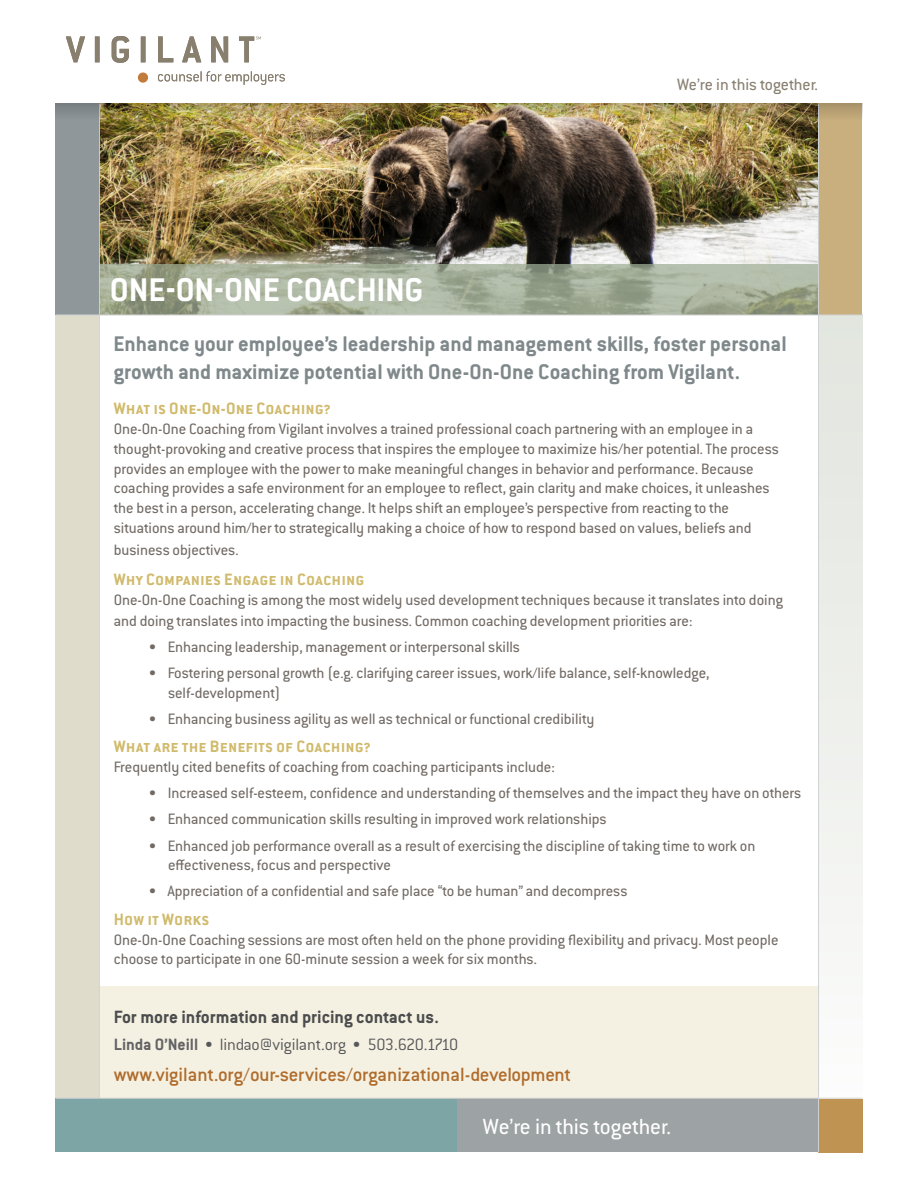
<style>
.page{position:relative;width:918px;height:1188px;background:#fff}
.page>*{position:absolute;margin:0;border:0;box-sizing:border-box;transform-origin:0 0}
.subhead{font:700 36px "Conduit ITC Std";letter-spacing:-.005em;color:#fff}
.subhead-2{font:24px "Conduit ITC Std";color:#fff}
.t1{font:700 23.25px/27.9px "Conduit ITC Std";color:#7f888b}
.text{font:500 21px "Conduit ITC Std";letter-spacing:-.015em;color:#af6c2c}
.text-2{font:700 19.5px "Conduit ITC Std";color:#4b4c4d}
.t2{font:700 18px "Conduit ITC Std";letter-spacing:.015em;color:#d0ba6c}
.text-3{font:300 18px "Conduit ITC Std";letter-spacing:-.02em;color:#57585a}
.t3{font:18px "Conduit ITC Std";color:#887f6f}
.t4{font:16.5px/19.8px "Conduit ITC Std";color:#716963}
.s1{font-weight:700;color:#636366}
</style>
<div class="page">
<img style="left:100px;top:120px;width:718px;height:144px">
<div style="left:819px;top:315px;width:43px;height:818px;background:linear-gradient(to bottom,#e1e5de,#fcfcfc)"></div>
<div style="left:818px;top:1099px;width:44px;height:53px;background:#bf9453"></div>
<div style="left:56px;top:1099px;width:762px;height:53px;background:#7da5a6"></div>
<div style="left:458px;top:1099px;width:361px;height:53px;background:#9da2a4"></div>
<div style="left:56px;top:315px;width:43px;height:783px;background:#dfdccb"></div>
<div style="left:819px;top:104px;width:43px;height:211px;background:#c9af7e"></div>
<div style="left:99px;top:987px;width:719px;height:112px;background:#f5f1e2"></div>
<div style="left:138px;top:72px;width:10px;height:11px;background:#c27b3d;border-radius:50%"></div>
<svg style="left:158px;top:71px;width:127px;height:14px"></svg>
<svg style="left:66px;top:36px;width:19px;height:26px"></svg>
<div style="left:95px;top:36px;width:5px;height:26px;background:#887f6f"></div>
<svg style="left:112px;top:36px;width:17px;height:27px"></svg>
<div style="left:141px;top:36px;width:5px;height:26px;background:#887f6f"></div>
<svg style="left:158px;top:36px;width:15px;height:26px"></svg>
<svg style="left:182px;top:36px;width:19px;height:26px"></svg>
<svg style="left:211px;top:36px;width:17px;height:26px"></svg>
<svg style="left:239px;top:36px;width:22px;height:26px"></svg>
<svg style="left:100px;top:264px;width:718px;height:51px;background:#a6af9a"></svg>
<hr style="left:56px;top:1098px;width:806px;height:1px;background:#d1d2d4">
<hr style="left:99px;top:104px;width:1px;height:994px;background:#d1d2d4">
<div style="left:56px;top:104px;width:43px;height:211px;background:#90979a"></div>
<hr style="left:818px;top:104px;width:1px;height:1048px;background:#d1d2d4">
<img style="left:56px;top:104px;width:806px;height:16px">
<hr style="left:56px;top:315px;width:806px;height:1px;background:#d1d2d4">
<p class="subhead" style="left:110px;top:269px;width:315px">ONE-ON-ONE COACHING</p>
<p class="t3" style="left:677px;top:74px;width:143px">We’re in this together.</p>
<p class="t1" style="left:113px;top:330px;width:675px">Enhance your employee’s leadership and management skills, foster personal growth and maximize potential with One-On-One Coaching from Vigilant.</p>
<p class="t2" style="left:114px;top:398px;width:219px">What is One-On-One Coaching?</p>
<p class="t4" style="left:114px;top:419px;width:667px">One-On-One Coaching from Vigilant involves a trained professional coach partnering with an employee in a thought-provoking and creative process that inspires the employee to maximize his/her potential. The process provides an employee with the power to make meaningful changes in behavior and performance. Because coaching provides a safe environment for an employee to reflect, gain clarity and make choices, it unleashes the best in a person, accelerating change. It helps shift an employee’s perspective from reacting to the situations around him/her to strategically making a choice of how to respond based on values, beliefs and</p>
<p class="t4" style="left:114px;top:540px;width:126px">business objectives.</p>
<p class="t2" style="left:114px;top:569px;width:252px">Why Companies Engage in Coaching</p>
<p class="t4" style="left:114px;top:589px;width:671px;line-height:21px">One-On-One Coaching is among the most widely used development techniques because it translates into doing and doing translates into impacting the business. Common coaching development priorities are:</p>
<p class="t4" style="left:149px;top:637px;width:373px">• Enhancing leadership, management or interpersonal skills</p>
<p class="t4" style="left:149px;top:663px;width:563px">• Fostering personal growth (e.g. clarifying career issues, work/life balance, self-knowledge,</p>
<p class="t4" style="left:168px;top:683px;width:114px">self-development)</p>
<p class="t4" style="left:149px;top:709px;width:447px">• Enhancing business agility as well as technical or functional credibility</p>
<p class="t2" style="left:114px;top:736px;width:258px">What are the Benefits of Coaching?</p>
<p class="t4" style="left:114px;top:757px;width:443px">Frequently cited benefits of coaching from coaching participants include:</p>
<p class="t4" style="left:149px;top:783px;width:654px">• Increased self-esteem, confidence and understanding of themselves and the impact they have on others</p>
<p class="t4" style="left:149px;top:809px;width:460px">• Enhanced communication skills resulting in improved work relationships</p>
<p class="t4" style="left:149px;top:836px;width:608px">• Enhanced job performance overall as a result of exercising the discipline of taking time to work on</p>
<p class="t4" style="left:168px;top:855px;width:225px">effectiveness, focus and perspective</p>
<p class="t4" style="left:149px;top:881px;width:480px">• Appreciation of a confidential and safe place “to be human” and decompress</p>
<p class="t2" style="left:114px;top:909px;width:97px">How it Works</p>
<p class="t4" style="left:114px;top:930px;width:666px">One-On-One Coaching sessions are most often held on the phone providing flexibility and privacy. Most people choose to participate in one 60-minute session a week for six months.</p>
<p class="text-2" style="left:114px;top:1006px;width:326px">For more information and pricing contact us.</p>
<p class="text-3" style="left:114px;top:1033px;width:346px"><span class="s1">Linda O’Neill</span> • lindao@vigilant.org • 503.620.1710</p>
<p class="text" style="left:114px;top:1063px;width:459px">www.vigilant.org/our-services/organizational-development</p>
<p class="subhead-2" style="left:483px;top:1113px;width:190px">We’re in this together.</p>
</div>
